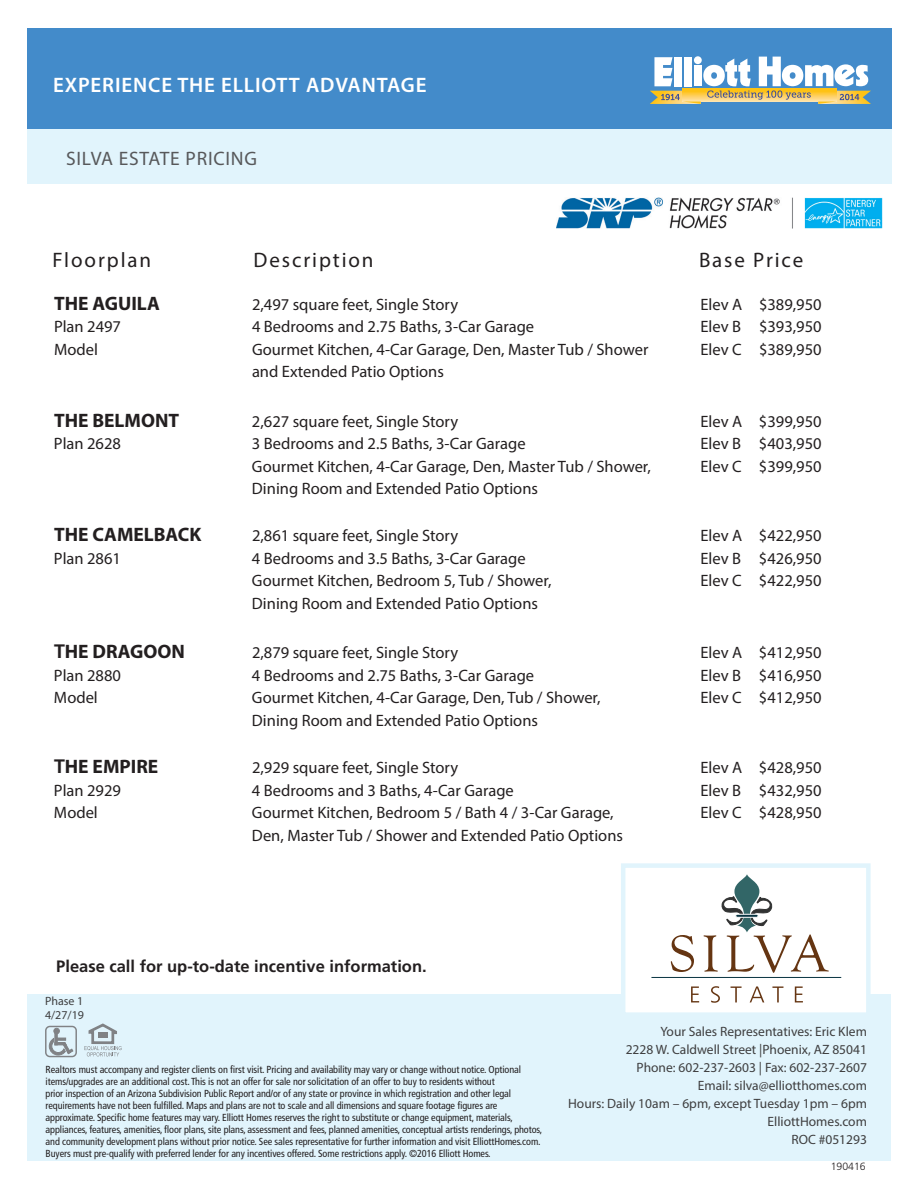
<style>
.page{position:relative;width:918px;height:1188px;background:#fff}
.page>*{position:absolute;margin:0;border:0;box-sizing:border-box;transform-origin:0 0}
.t1{font:600 21px "Myriad Pro";letter-spacing:.04em;color:#fff}
.t2{font:21px "Myriad Pro";letter-spacing:.09em;color:#231f20}
.t3{font:700 19.5px "Myriad Pro";color:#231f20}
.t4{font:19.5px "Myriad Pro";letter-spacing:.04em;color:#57585a}
.t5{font:16.5px "Myriad Pro";color:#231f20}
.t6{font:700 16.5px "Frutiger LT Std";color:#231f20}
.t7{font:13.5px/18px "Myriad Pro";color:#3e3e3f;text-align:right}
.t8{font:12px/14.4px "Myriad Pro";color:#3e3e3f}
.t9{font:300 10.5px "Frutiger LT Std";color:#231f20}
.t10{font:condensed 10.2px/12.1px "Frutiger LT Std";letter-spacing:-.01em;color:#231f20}
.s1{font-family:"Frutiger LT Std"}
</style>
<div class="page">
<div style="left:27px;top:994px;width:864px;height:167px;background:#e1f4fc"></div>
<div style="left:621px;top:863px;width:250px;height:154px;background:#fff;border:4px solid #e1f4fc"></div>
<svg style="left:84px;top:1023px;width:38px;height:33px"></svg>
<div style="left:45px;top:1026px;width:32px;height:31px;border:1px solid #808285;border-radius:4px"></div>
<svg style="left:49px;top:1028px;width:24px;height:27px"></svg>
<div style="left:28px;top:128px;width:864px;height:55px;background:#e1f4fc"></div>
<div style="left:28px;top:28px;width:864px;height:100px;background:#438bca"></div>
<svg style="left:650px;top:57px;width:221px;height:47px"></svg>
<svg style="left:671px;top:935px;width:23px;height:37px"></svg>
<svg style="left:704px;top:874px;width:125px;height:99px"></svg>
<div style="left:735px;top:914px;width:23px;height:4px;border:1px solid #fff;border-radius:2px"></div>
<svg style="left:691px;top:986px;width:8px;height:16px"></svg>
<svg style="left:711px;top:986px;width:9px;height:17px"></svg>
<svg style="left:731px;top:986px;width:11px;height:16px"></svg>
<svg style="left:750px;top:986px;width:14px;height:16px"></svg>
<svg style="left:772px;top:986px;width:11px;height:16px"></svg>
<svg style="left:795px;top:986px;width:8px;height:16px"></svg>
<hr style="left:651px;top:977px;width:190px;height:1px;background:#083441">
<img style="left:557px;top:197px;width:325px;height:32px">
<p class="t1" style="left:53px;top:72px;width:375px">EXPERIENCE THE ELLIOTT ADVANTAGE</p>
<p class="t4" style="left:66px;top:146px;width:193px">SILVA ESTATE PRICING</p>
<p class="t2" style="left:53px;top:247px;width:100px">Floorplan</p>
<p class="t2" style="left:254px;top:247px;width:122px">Description</p>
<p class="t2" style="left:699px;top:247px;width:106px">Base Price</p>
<p class="t3" style="left:54px;top:290px;width:107px">THE AGUILA</p>
<p class="t5" style="left:252px;top:294px;width:208px">2,497 square feet, Single Story</p>
<p class="t5" style="left:701px;top:294px;width:123px">Elev A $389,950</p>
<p class="t5" style="left:54px;top:316px;width:69px">Plan 2497</p>
<p class="t5" style="left:252px;top:316px;width:284px">4 Bedrooms and 2.75 Baths, 3-Car Garage</p>
<p class="t5" style="left:701px;top:316px;width:123px">Elev B $393,950</p>
<p class="t5" style="left:54px;top:339px;width:45px">Model</p>
<p class="t5" style="left:252px;top:339px;width:398px">Gourmet Kitchen, 4-Car Garage, Den, Master Tub / Shower</p>
<p class="t5" style="left:701px;top:339px;width:123px">Elev C $389,950</p>
<p class="t5" style="left:252px;top:361px;width:193px">and Extended Patio Options</p>
<p class="t3" style="left:54px;top:407px;width:127px">THE BELMONT</p>
<p class="t5" style="left:252px;top:411px;width:208px">2,627 square feet, Single Story</p>
<p class="t5" style="left:700px;top:411px;width:123px">Elev A $399,950</p>
<p class="t5" style="left:54px;top:433px;width:69px">Plan 2628</p>
<p class="t5" style="left:252px;top:433px;width:275px">3 Bedrooms and 2.5 Baths, 3-Car Garage</p>
<p class="t5" style="left:700px;top:433px;width:123px">Elev B $403,950</p>
<p class="t5" style="left:252px;top:456px;width:400px">Gourmet Kitchen, 4-Car Garage, Den, Master Tub / Shower,</p>
<p class="t5" style="left:700px;top:456px;width:123px">Elev C $399,950</p>
<p class="t5" style="left:252px;top:478px;width:288px">Dining Room and Extended Patio Options</p>
<p class="t3" style="left:54px;top:522px;width:149px">THE CAMELBACK</p>
<p class="t5" style="left:252px;top:526px;width:208px">2,861 square feet, Single Story</p>
<p class="t5" style="left:701px;top:526px;width:123px">Elev A $422,950</p>
<p class="t5" style="left:54px;top:548px;width:69px">Plan 2861</p>
<p class="t5" style="left:252px;top:548px;width:275px">4 Bedrooms and 3.5 Baths, 3-Car Garage</p>
<p class="t5" style="left:701px;top:548px;width:123px">Elev B $426,950</p>
<p class="t5" style="left:252px;top:571px;width:301px">Gourmet Kitchen, Bedroom 5, Tub / Shower,</p>
<p class="t5" style="left:701px;top:571px;width:123px">Elev C $422,950</p>
<p class="t5" style="left:252px;top:593px;width:288px">Dining Room and Extended Patio Options</p>
<p class="t3" style="left:54px;top:639px;width:132px"><span class="s1">T</span>HE DRAGOON</p>
<p class="t5" style="left:252px;top:643px;width:208px">2,879 square feet, Single Story</p>
<p class="t5" style="left:701px;top:643px;width:123px">Elev A $412,950</p>
<p class="t5" style="left:54px;top:665px;width:69px">Plan 2880</p>
<p class="t5" style="left:252px;top:665px;width:284px">4 Bedrooms and 2.75 Baths, 3-Car Garage</p>
<p class="t5" style="left:701px;top:665px;width:123px">Elev B $416,950</p>
<p class="t5" style="left:54px;top:688px;width:45px">Model</p>
<p class="t5" style="left:252px;top:688px;width:350px">Gourmet Kitchen, 4-Car Garage, Den, Tub / Shower,</p>
<p class="t5" style="left:701px;top:688px;width:123px">Elev C $412,950</p>
<p class="t5" style="left:252px;top:710px;width:288px">Dining Room and Extended Patio Options</p>
<p class="t3" style="left:54px;top:754px;width:106px"><span class="s1">T</span>HE EMPIRE</p>
<p class="t5" style="left:252px;top:757px;width:208px">2,929 square feet, Single Story</p>
<p class="t5" style="left:701px;top:757px;width:123px">Elev A $428,950</p>
<p class="t5" style="left:54px;top:780px;width:69px">Plan 2929</p>
<p class="t5" style="left:252px;top:780px;width:263px">4 Bedrooms and 3 Baths, 4-Car Garage</p>
<p class="t5" style="left:701px;top:780px;width:123px">Elev B $432,950</p>
<p class="t5" style="left:54px;top:802px;width:45px">Model</p>
<p class="t5" style="left:252px;top:802px;width:363px">Gourmet Kitchen, Bedroom 5 / Bath 4 / 3-Car Garage,</p>
<p class="t5" style="left:701px;top:802px;width:123px">Elev C $428,950</p>
<p class="t5" style="left:252px;top:825px;width:373px">Den, Master Tub / Shower and Extended Patio Options</p>
<p class="t6" style="left:56px;top:957px;width:372px">Please call for up-to-date incentive information.</p>
<p class="t8" style="left:45px;top:993px;width:41px">Phase 1<br>4/27/19</p>
<p class="t10" style="left:46px;top:1063px;width:498px">Realtors must accompany and register clients on first visit. Pricing and availability may vary or change without notice. Optional items/upgrades are an additional cost. This is not an offer for sale nor solicitation of an offer to buy to residents without<br>prior inspection of an Arizona Subdivision Public Report and/or of any state or province in which registration and other legal requirements have not been fulfilled. Maps and plans are not to scale and all dimensions and square footage figures are approximate. Specific home features may vary. Elliott Homes reserves the right to substitute or change equipment, materials, appliances, features, amenities, floor plans, site plans, assessment and fees, planned amenities, conceptual artists renderings, photos, and community development plans without prior notice. See sales representative for further information and visit ElliottHomes.com.<br>Buyers must pre-qualify with preferred lender for any incentives offered. Some restrictions apply. ©2016 Elliott Homes.</p>
<p class="t7" style="left:568px;top:1022px;width:300px">Your Sales Representatives: Eric Klem<br>2228 W. Caldwell Street |Phoenix, AZ 85041<br>Phone: 602-237-2603 | Fax: 602-237-2607<br>Email: silva@elliotthomes.com<br>Hours: Daily 10am – 6pm, except Tuesday 1pm – 6pm ElliottHomes.com<br>ROC #051293</p>
<p class="t9" style="left:831px;top:1161px;width:37px">190416</p>
</div>
